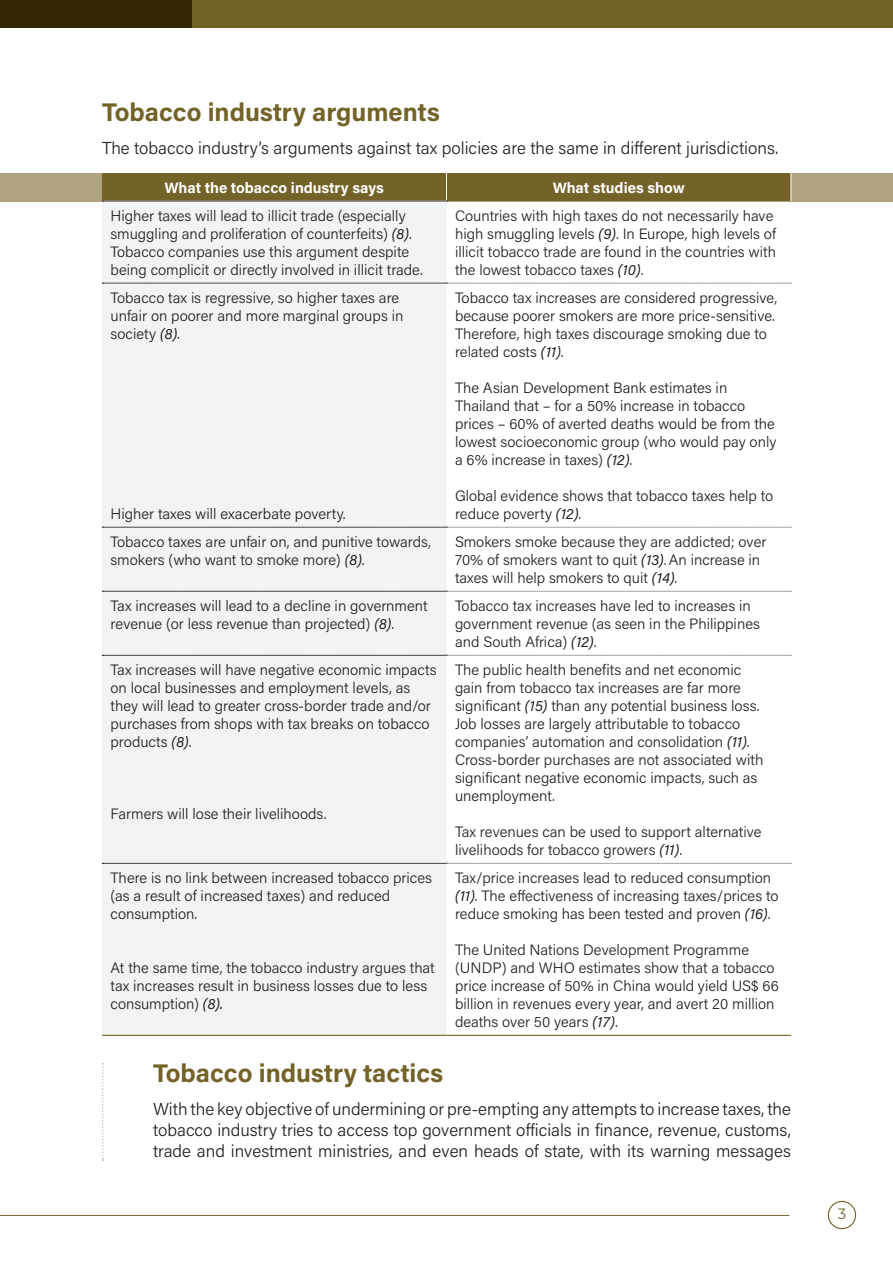
<style>
.page{position:relative;width:893px;height:1263px;background:#fff}
.page>*{position:absolute;margin:0;border:0;box-sizing:border-box;transform-origin:0 0}
.t1{font:700 25.5px "Acumin Pro";color:#746328}
.Body{font:300 17.25px/20.7px "Acumin Pro";color:#231f20;text-align:justify}
.Table_body_2{font:300 15px/18px "Acumin Pro";color:#231f20}
.Table_h1{font:700 15px "Acumin Pro";letter-spacing:-.005em;color:#fff}
.t2{font:15px "Montserrat";color:#746328}
.s1{font-weight:400;font-style:italic}
</style>
<div class="page">
<div style="left:828px;top:1201px;width:28px;height:28px;border:1px solid #746328;border-radius:50%"></div>
<div style="left:0;top:173px;width:893px;height:28px;background:#b0a37f"></div>
<hr style="left:0;top:1215px;width:789px;height:1px;background:#746328">
<div style="left:0;top:0;width:893px;height:28px;background:#746328"></div>
<div style="left:0;top:0;width:192px;height:28px;background:#342606"></div>
<div style="left:102px;top:202px;width:344px;height:833px;background:#f2f3f4"></div>
<svg style="left:102px;top:283px;width:690px;height:1px"></svg>
<svg style="left:102px;top:527px;width:690px;height:1px"></svg>
<svg style="left:102px;top:591px;width:690px;height:1px"></svg>
<svg style="left:102px;top:655px;width:690px;height:1px"></svg>
<svg style="left:102px;top:863px;width:690px;height:1px"></svg>
<hr style="left:446px;top:1035px;width:345px;height:1px;background:#746328">
<div style="left:102px;top:173px;width:689px;height:29px;background:#746328"></div>
<hr style="left:102px;top:1035px;width:344px;height:1px;background:#746328">
<svg style="left:102px;top:1063px;width:2px;height:98px"></svg>
<h1 class="t1" style="left:102px;top:94px;width:339px">Tobacco industry arguments</h1>
<p class="Body" style="left:102px;top:137px;width:678px">The tobacco industry’s arguments against tax policies are the same in different jurisdictions.</p>
<p class="Table_h1" style="left:165px;top:177px;width:221px">What the tobacco industry says</p>
<p class="Table_h1" style="left:553px;top:177px;width:134px">What studies show</p>
<p class="Table_body_2" style="left:111px;top:206px;width:314px">Higher taxes will lead to illicit trade (especially smuggling and proliferation of counterfeits) <span class="s1">(8)</span>.<br>Tobacco companies use this argument despite being complicit or directly involved in illicit trade.</p>
<p class="Table_body_2" style="left:455px;top:206px;width:323px">Countries with high taxes do not necessarily have high smuggling levels <span class="s1">(9)</span>. In Europe, high levels of illicit tobacco trade are found in the countries with the lowest tobacco taxes <span class="s1">(10)</span>.</p>
<p class="Table_body_2" style="left:111px;top:288px;width:294px">Tobacco tax is regressive, so higher taxes are unfair on poorer and more marginal groups in society <span class="s1">(8)</span>.</p>
<p class="Table_body_2" style="left:455px;top:288px;width:324px">Tobacco tax increases are considered progressive, because poorer smokers are more price-sensitive.<br>Therefore, high taxes discourage smoking due to related costs <span class="s1">(11)</span>.</p>
<p class="Table_body_2" style="left:455px;top:378px;width:323px">The Asian Development Bank estimates in Thailand that – for a 50% increase in tobacco prices – 60% of averted deaths would be from the lowest socioeconomic group (who would pay only a 6% increase in taxes) <span class="s1">(12)</span>.</p>
<p class="Table_body_2" style="left:455px;top:486px;width:320px">Global evidence shows that tobacco taxes help to reduce poverty <span class="s1">(12)</span>.</p>
<p class="Table_body_2" style="left:111px;top:504px;width:237px">Higher taxes will exacerbate poverty.</p>
<p class="Table_body_2" style="left:111px;top:532px;width:322px">Tobacco taxes are unfair on, and punitive towards, smokers (who want to smoke more) <span class="s1">(8)</span>.</p>
<p class="Table_body_2" style="left:455px;top:532px;width:313px">Smokers smoke because they are addicted; over<br>70% of smokers want to quit <span class="s1">(13)</span>.An increase in taxes will help smokers to quit <span class="s1">(14)</span>.</p>
<p class="Table_body_2" style="left:111px;top:596px;width:319px">Tax increases will lead to a decline in government revenue (or less revenue than projected) <span class="s1">(8)</span>.</p>
<p class="Table_body_2" style="left:455px;top:596px;width:307px">Tobacco tax increases have led to increases in government revenue (as seen in the Philippines and South Africa) <span class="s1">(12)</span>.</p>
<p class="Table_body_2" style="left:111px;top:660px;width:328px">Tax increases will have negative economic impacts on local businesses and employment levels, as they will lead to greater cross-border trade and/or purchases from shops with tax breaks on tobacco products <span class="s1">(8)</span>.</p>
<p class="Table_body_2" style="left:455px;top:660px;width:310px">The public health benefits and net economic gain from tobacco tax increases are far more significant <span class="s1">(15)</span> than any potential business loss.<br>Job losses are largely attributable to tobacco companies’ automation and consolidation <span class="s1">(11)</span>.<br>Cross-border purchases are not associated with significant negative economic impacts, such as unemployment.</p>
<p class="Table_body_2" style="left:455px;top:822px;width:308px">Tax revenues can be used to support alternative livelihoods for tobacco growers <span class="s1">(11)</span>.</p>
<p class="Table_body_2" style="left:111px;top:804px;width:217px">Farmers will lose their livelihoods.</p>
<p class="Table_body_2" style="left:111px;top:868px;width:323px">There is no link between increased tobacco prices (as a result of increased taxes) and reduced consumption.</p>
<p class="Table_body_2" style="left:111px;top:958px;width:326px">At the same time, the tobacco industry argues that tax increases result in business losses due to less consumption) <span class="s1">(8).</span></p>
<p class="Table_body_2" style="left:455px;top:868px;width:325px">Tax/price increases lead to reduced consumption <span class="s1">(11)</span>. The effectiveness of increasing taxes/prices to reduce smoking has been tested and proven <span class="s1">(16)</span>.</p>
<p class="Table_body_2" style="left:455px;top:940px;width:325px">The United Nations Development Programme (UNDP) and WHO estimates show that a tobacco price increase of 50% in China would yield US$ 66 billion in revenues every year, and avert 20 million deaths over 50 years <span class="s1">(17)</span>.</p>
<h1 class="t1" style="left:153px;top:1055px;width:292px">Tobacco industry tactics</h1>
<p class="Body" style="left:153px;top:1098px;width:639px">With the key objective of undermining or pre-empting any attempts to increase taxes, the tobacco industry tries to access top government officials in finance, revenue, customs, trade and investment ministries, and even heads of state, with its warning messages</p>
<p class="t2" style="left:838px;top:1203px;width:10px">3</p>
</div>
